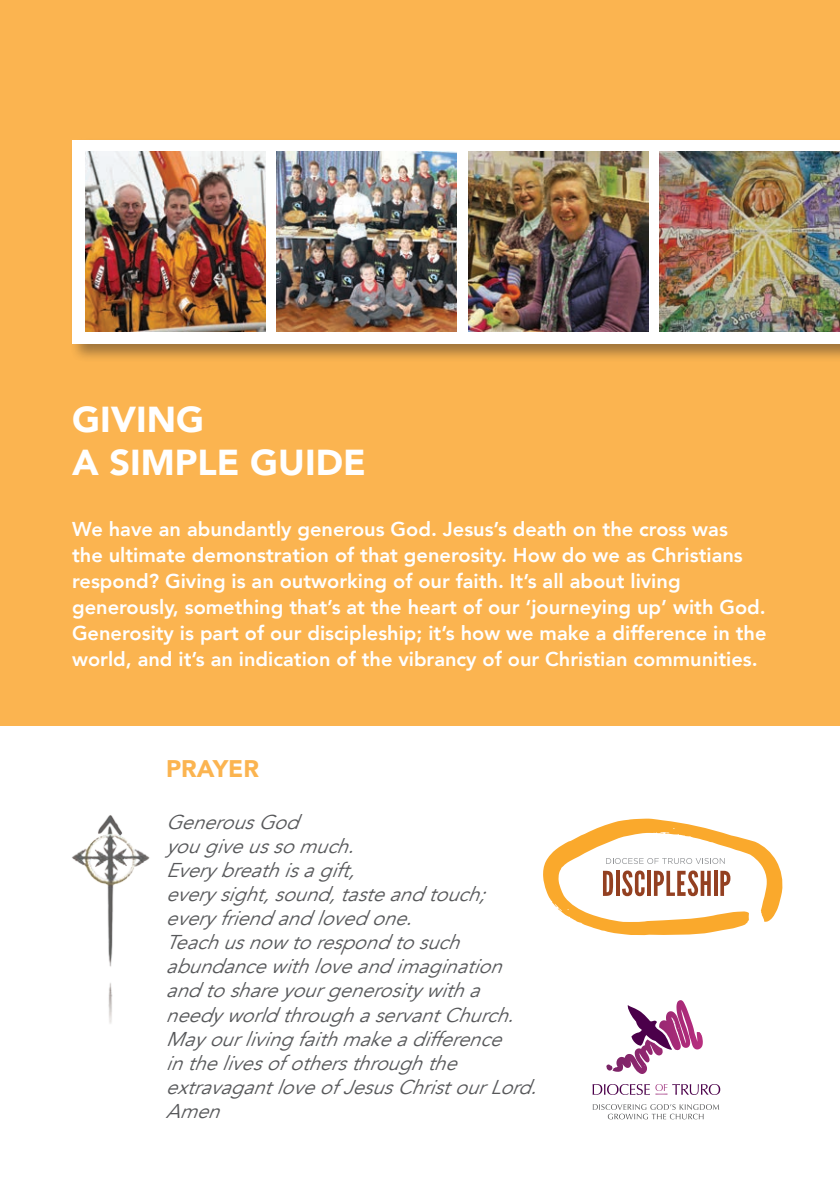
<style>
.page{position:relative;width:840px;height:1191px;background:#fff}
.page>*{position:absolute;margin:0;border:0;box-sizing:border-box;transform-origin:0 0}
.t1{font:900 36px/43.2px "Avenir";color:#fff}
.t2{font:900 24px "Avenir";color:#fbb450}
.t3{font:800 20px/26px "Avenir";color:#fff}
.t4{font:italic 20px/24px "Avenir";color:#57585a}
</style>
<div class="page">
<div style="left:0;top:0;width:839px;height:726px;background:#fbb450"></div>
<svg style="left:543px;top:818px;width:239px;height:117px"></svg>
<div style="left:69px;top:137px;width:770px;height:226px;background:#231f20;opacity:.42"></div>
<div style="left:72px;top:140px;width:767px;height:204px;background:#fff"></div>
<img style="left:72px;top:815px;width:78px;height:209px">
<img style="left:85px;top:152px;width:180px;height:179px">
<img style="left:277px;top:152px;width:179px;height:179px">
<img style="left:468px;top:152px;width:179px;height:179px">
<img style="left:659px;top:152px;width:180px;height:179px">
<svg style="left:592px;top:1084px;width:57px;height:11px"></svg>
<svg style="left:655px;top:1084px;width:64px;height:11px"></svg>
<svg style="left:592px;top:1104px;width:126px;height:15px"></svg>
<svg style="left:627px;top:1000px;width:62px;height:50px"></svg>
<h1 class="t1" style="left:72px;top:396px;width:295px">GIVING<br>A SIMPLE GUIDE</h1>
<p class="t3" style="left:72px;top:516px;width:695px">We have an abundantly generous God. Jesus’s death on the cross was<br>the ultimate demonstration of that generosity. How do we as Christians respond? Giving is an outworking of our faith. It’s all about living generously, something that’s at the heart of our ‘journeying up’ with God.<br>Generosity is part of our discipleship; it’s how we make a difference in the world, and it’s an indication of the vibrancy of our Christian communities.</p>
<p class="t2" style="left:166px;top:747px;width:94px">PRAYER</p>
<p class="t4" style="left:166px;top:811px;width:377px">GenerousGod<br>yougiveusso much.<br>Every breathisagift,<br>every sight,sound,tasteand touch; every friend and loved one.<br>Teachusnow to respond to such abundancewithloveand imagination and to shareyourgenerosity witha needy world throughaservantChurch.<br>May ourliving faithmakeadifference inthelivesof othersthroughthe extravagantloveof JesusChristourLord.<br>Amen</p>
</div>
